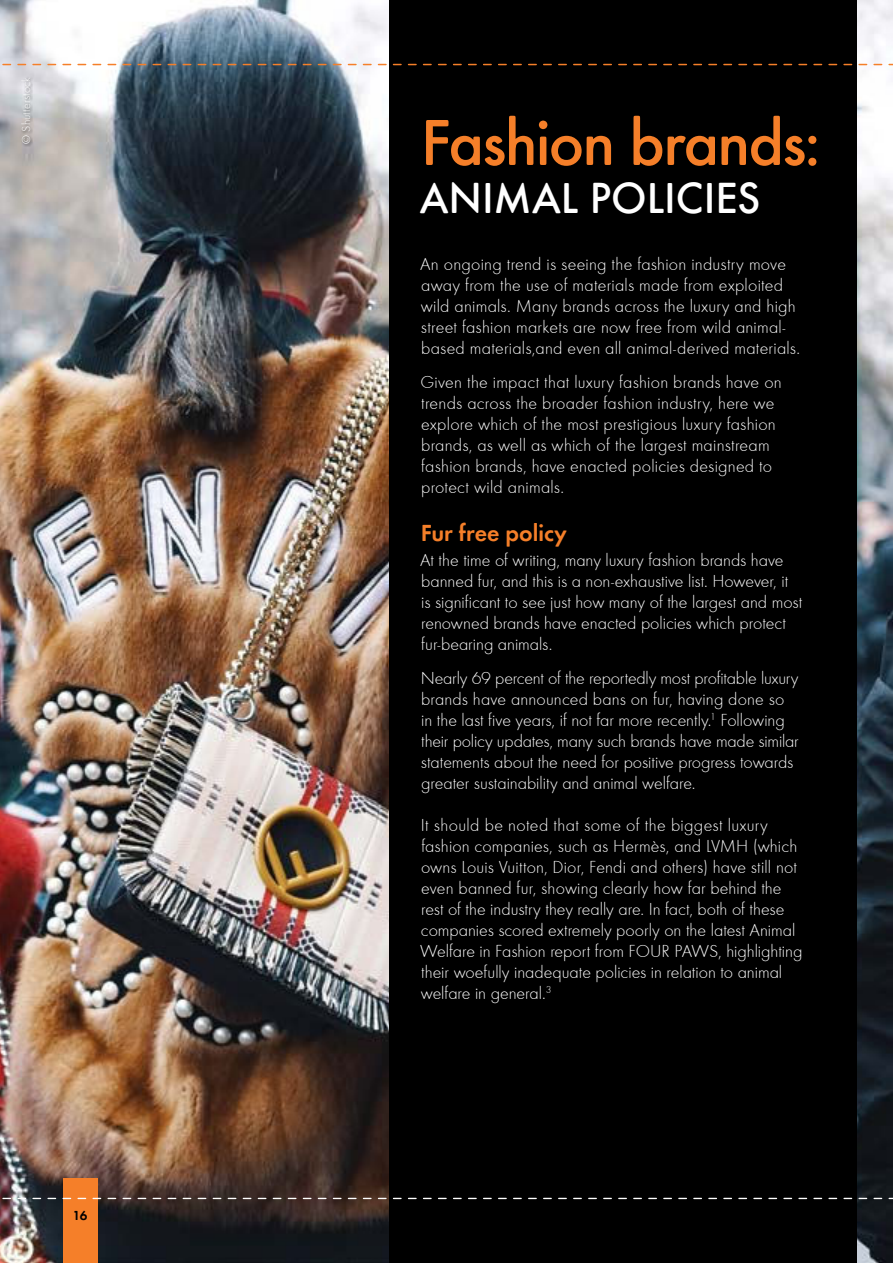
<style>
.page{position:relative;width:893px;height:1263px;background:#fff}
.page>*{position:absolute;margin:0;border:0;box-sizing:border-box;transform-origin:0 0}
.t1{font:500 67.5px "Futura Round";letter-spacing:-.03em;color:#f57f29}
.t2{font:500 45px "Futura Round";color:#fff}
.t3{font:600 24px "Futura Round";color:#f57f29}
.t4{font:300 18px/21px "Futura Round";letter-spacing:.005em;color:#fff}
.t5{font:600 13.5px "Futura Round";color:#000}
.t6{font:300 12px "Futura Round";letter-spacing:.015em;color:#fff}
</style>
<div class="page">
<img style="left:0;top:0;width:893px;height:1263px">
<div style="left:389px;top:0;width:467px;height:1263px;background:#000"></div>
<div style="left:20px;top:76px;width:13px;height:71px;background:#000;opacity:.5"></div>
<div style="left:63px;top:1178px;width:34px;height:85px;background:#f57f29"></div>
<svg style="left:0;top:64px;width:893px;height:1px"></svg>
<svg style="left:0;top:1198px;width:893px;height:1px"></svg>
<p class="t6" style="left:21px;top:144px;width:68px;rotate:-90deg">© Shutterstock</p>
<p class="t5" style="left:73px;top:1209px;width:16px">16</p>
<h1 class="t1" style="left:421px;top:115px;width:402px">Fashion brands:</h1>
<h2 class="t2" style="left:419px;top:180px;width:343px">ANIMAL POLICIES</h2>
<p class="t4" style="left:420px;top:255px;width:382px">An ongoing trend is seeing the fashion industry move away from the use of materials made from exploited wild animals. Many brands across the luxury and high street fashion markets are now free from wild animal&shy;based materials,and even all animal-derived materials.</p>
<p class="t4" style="left:420px;top:372px;width:363px">Given the impact that luxury fashion brands have on trends across the broader fashion industry, here we explore which of the most prestigious luxury fashion brands, as well as which of the largest mainstream fashion brands, have enacted policies designed to protect wild animals.</p>
<h3 class="t3" style="left:421px;top:523px;width:148px">Fur free policy</h3>
<p class="t4" style="left:420px;top:551px;width:384px">At the time of writing, many luxury fashion brands have banned fur, and this is a non-exhaustive list. However, it<br>is significant to see just how many of the largest and most renowned brands have enacted policies which protect fur-bearing animals.</p>
<p class="t4" style="left:421px;top:669px;width:380px">Nearly 69 percent of the reportedly most profitable luxury brands have announced bans on fur, having done so in the last five years, if not far more recently.<sup>1</sup> Following their policy updates, many such brands have made similar statements about the need for positive progress towards greater sustainability and animal welfare.</p>
<p class="t4" style="left:420px;top:816px;width:384px">It should be noted that some of the biggest luxury fashion companies, such as Hermès, and LVMH (which owns Louis Vuitton, Dior, Fendi and others) have still not even banned fur, showing clearly how far behind the rest of the industry they really are. In fact, both of these companies scored extremely poorly on the latest Animal Welfare in Fashion report from FOUR PAWS, highlighting their woefully inadequate policies in relation to animal welfare in general.<sup>3</sup></p>
</div>
